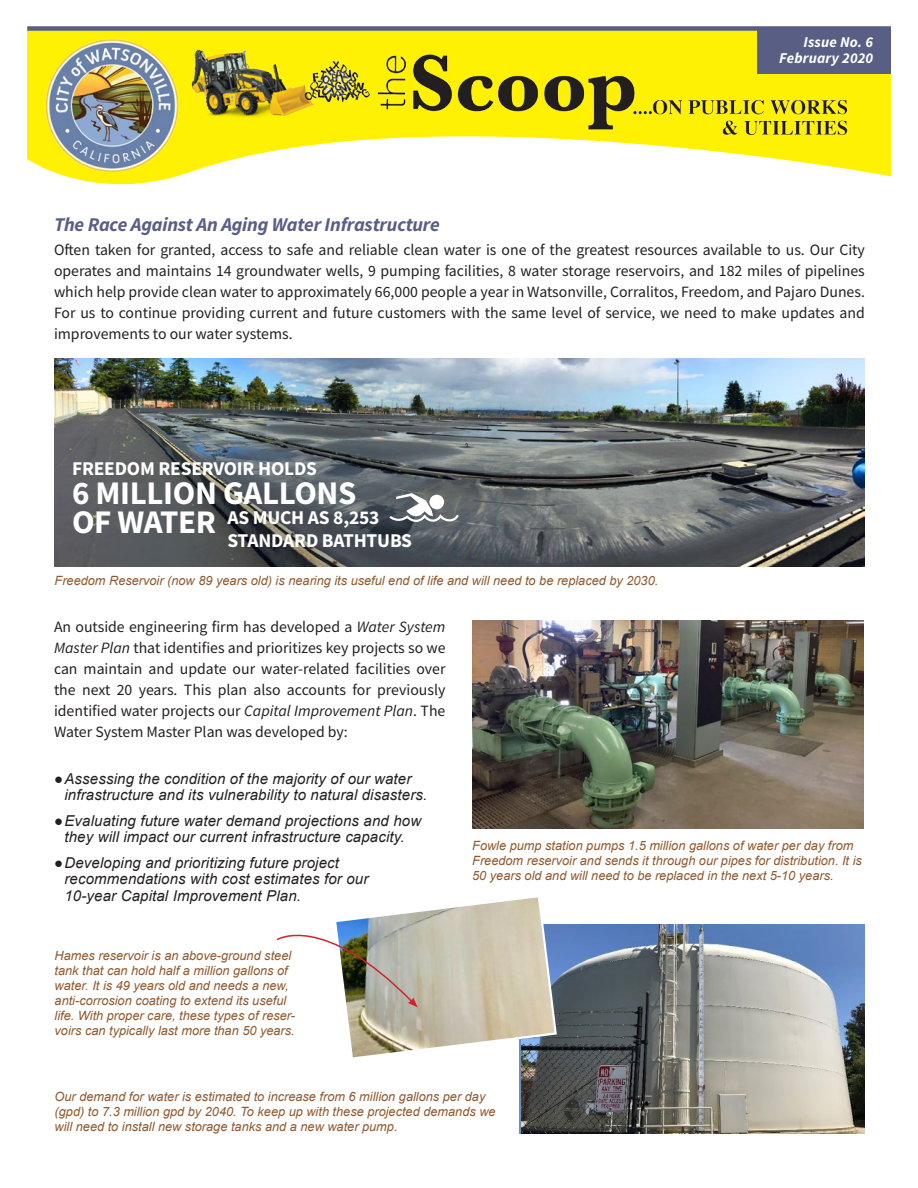
<style>
.page{position:relative;width:918px;height:1188px;background:#fff}
.page>*{position:absolute;margin:0;border:0;box-sizing:border-box;transform-origin:0 0}
.t1{font:700 33px "Source Sans Pro";letter-spacing:-.01em;color:#fff}
.t2{font:700 19.5px/22.5px "Source Sans Pro";letter-spacing:-.01em;color:#fff}
.t3{font:italic 700 19.5px "Source Sans Pro";letter-spacing:-.01em;color:#595f84}
.t4{font:15.75px/21px "Source Sans Pro";color:#231f20;text-align:justify}
.t5{font:italic 15px/16.5px "Arial";letter-spacing:.01em;color:#231f20}
.t6{font:italic 700 15px/16.5px "Source Sans Pro";letter-spacing:.01em;color:#fff;text-align:right}
.t7{font:italic 12.75px/15px "Arial";color:#90592d}
.s1{font-size:33px}
.s2{font-style:italic}
.s3{font-weight:900;font-style:normal}
</style>
<div class="page">
<svg style="left:27px;top:31px;width:864px;height:154px"></svg>
<img style="left:191px;top:48px;width:657px;height:89px">
<div style="left:758px;top:27px;width:133px;height:47px;background:#595f84"></div>
<div style="left:27px;top:26px;width:864px;height:5px;background:#595f84"></div>
<img style="left:45px;top:37px;width:134px;height:135px">
<img style="left:519px;top:925px;width:346px;height:208px">
<img style="left:55px;top:358px;width:810px;height:208px">
<img style="left:472px;top:620px;width:392px;height:209px">
<svg style="left:276px;top:897px;width:282px;height:164px"></svg>
<svg style="left:388px;top:493px;width:73px;height:31px"></svg>
<p class="t6" style="left:779px;top:33px;width:95px">Issue No. 6<br>February 2020</p>
<p class="t3" style="left:54px;top:212px;width:387px">The Race Against An Aging Water Infrastructure</p>
<p class="t4" style="left:54px;top:239px;width:812px">Often taken for granted, access to safe and reliable clean water is one of the greatest resources available to us. Our City operates and maintains 14 groundwater wells, 9 pumping facilities, 8 water storage reservoirs, and 182 miles of pipelines which help provide clean water to approximately 66,000 people a year in Watsonville, Corralitos, Freedom, and Pajaro Dunes.<br>For us to continue providing current and future customers with the same level of service, we need to make updates and improvements to our water systems.</p>
<p class="t2" style="left:72px;top:457px;width:247px">FREEDOM RESERVOIR HOLDS</p>
<h1 class="t1" style="left:72px;top:471px;width:286px">6 MILLION GALLONS</h1>
<p class="t2" style="left:227px;top:506px;width:186px;text-indent:-155px"><span class="s1">OF WATER</span> AS MUCH AS 8,253<br>STANDARD BATHTUBS</p>
<p class="t7" style="left:55px;top:573px;width:605px">Freedom Reservoir (now 89 years old) is nearing its useful end of life and will need to be replaced by 2030.</p>
<p class="t4" style="left:54px;top:616px;width:393px">An outside engineering firm has developed a <span class="s2">Water System Master Plan</span> that identifies and prioritizes key projects so we can maintain and update our water-related facilities over the next 20 years. This plan also accounts for previously identified water projects our <span class="s2">Capital Improvement Plan</span>. The Water System Master Plan was developed by:</p>
<p class="t5" style="left:64px;top:771px;width:364px;text-indent:-10px"><span class="s3">●</span>Assessing the condition of the majority of our water infrastructure and its vulnerability to natural disasters.</p>
<p class="t5" style="left:54px;top:813px;width:369px;text-align:center"><span class="s3">●</span>Evaluating future water demand projections and how they will impact our current infrastructure capacity.</p>
<p class="t5" style="left:64px;top:855px;width:305px;text-indent:-10px"><span class="s3">●</span>Developing and prioritizing future project recommendations with cost estimates for our<br>10-year Capital Improvement Plan.</p>
<p class="t7" style="left:55px;top:948px;width:242px">Hames reservoir is an above-ground steel tank that can hold half a million gallons of water. It is 49 years old and needs a new, anti-corrosion coating to extend its useful life. With proper care, these types of reser&shy;voirs can typically last more than 50 years.</p>
<p class="t7" style="left:472px;top:838px;width:391px">Fowle pump station pumps 1.5 million gallons of water per day from<br>Freedom reservoir and sends it through our pipes for distribution. It is<br>50 years old and will need to be replaced in the next 5-10 years.</p>
<p class="t7" style="left:55px;top:1089px;width:443px">Our demand for water is estimated to increase from 6 million gallons per day (gpd) to 7.3 million gpd by 2040. To keep up with these projected demands we will need to install new storage tanks and a new water pump.</p>
</div>
